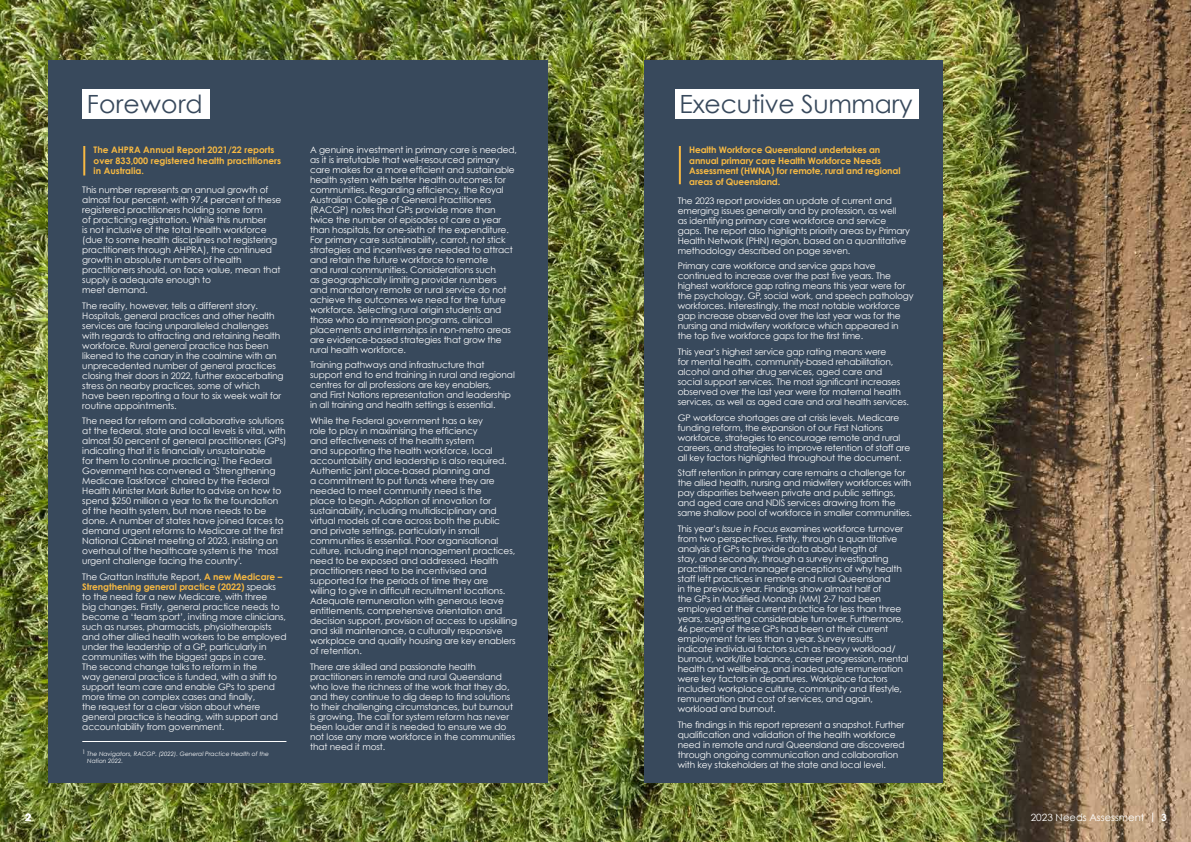
<style>
.page{position:relative;width:1191px;height:842px;background:#fff}
.page>*{position:absolute;margin:0;border:0;box-sizing:border-box;transform-origin:0 0}
.t1{font:25.1px "Century Gothic";letter-spacing:-.01em;color:#38495c}
.t2{font:25.1px "Century Gothic";letter-spacing:.01em;color:#38495c}
.t3{font:10px "Century Gothic";color:#fff}
.t4{font:700 10px "Century Gothic";color:#fff}
.t5{font:9px/10px "Century Gothic";letter-spacing:-.01em;color:#fff}
.t6{font:700 9px/10.8px "Century Gothic";letter-spacing:-.015em;color:#f7b942}
.t7{font:italic 6px/7.5px "Century Gothic";color:#fff}
.s1{font-style:italic}
.s2{font-weight:700;color:#f7b942}
.s3{font-weight:700}
</style>
<div class="page">
<img style="left:0;top:0;width:1191px;height:842px">
<div style="left:49px;top:60px;width:498px;height:723px;background:#38495c"></div>
<div style="left:643px;top:60px;width:299px;height:723px;background:#38495c"></div>
<div style="left:82px;top:89px;width:128px;height:30px;background:#fff"></div>
<div style="left:675px;top:89px;width:243px;height:30px;background:#fff"></div>
<hr style="left:83px;top:146px;width:2px;height:29px;background:#f7b942">
<hr style="left:679px;top:146px;width:2px;height:38px;background:#f7b942">
<hr style="left:82px;top:741px;width:204px;height:1px;background:#fff">
<h1 class="t2" style="left:87px;top:88px;width:117px">Foreword</h1>
<h1 class="t1" style="left:679px;top:88px;width:234px">Executive Summary</h1>
<p class="t6" style="left:689px;top:144px;width:213px">Health Workforce Queensland undertakes an annual primary care Health Workforce Needs Assessment (HWNA) for remote, rural and regional areas of Queensland.</p>
<p class="t5" style="left:678px;top:195px;width:234px">The 2023 report provides an update of current and emerging issues generally and by profession, as well<br>as identifying primary care workforce and service gaps. The report also highlights priority areas by Primary Health Network (PHN) region, based on a quantitative methodology described on page seven.</p>
<p class="t5" style="left:678px;top:261px;width:237px">Primary care workforce and service gaps have continued to increase over the past five years. The highest workforce gap rating means this year were for the psychology, GP, social work, and speech pathology workforces. Interestingly, the most notable workforce gap increase observed over the last year was for the nursing and midwifery workforce which appeared in the top five workforce gaps for the first time.</p>
<p class="t5" style="left:678px;top:347px;width:233px">This year’s highest service gap rating means were<br>for mental health, community-based rehabilitation, alcohol and other drug services, aged care and<br>social support services. The most significant increases observed over the last year were for maternal health services, as well as aged care and oral health services.</p>
<p class="t5" style="left:678px;top:412px;width:234px">GP workforce shortages are at crisis levels. Medicare funding reform, the expansion of our First Nations workforce, strategies to encourage remote and rural careers, and strategies to improve retention of staff are all key factors highlighted throughout the document.</p>
<p class="t5" style="left:678px;top:468px;width:236px">Staff retention in primary care remains a challenge for the allied health, nursing and midwifery workforces with pay disparities between private and public settings, and aged care and NDIS services drawing from the same shallow pool of workforce in smaller communities.</p>
<p class="t5" style="left:678px;top:524px;width:232px">This year’s <span class="s1">Issue in Focus</span> examines workforce turnover from two perspectives. Firstly, through a quantitative analysis of GPs to provide data about length of<br>stay, and secondly, through a survey investigating practitioner and manager perceptions of why health staff left practices in remote and rural Queensland<br>in the previous year. Findings show almost half of<br>the GPs in Modified Monash (MM) 2-7 had been employed at their current practice for less than three years, suggesting considerable turnover. Furthermore, 46 percent of these GPs had been at their current employment for less than a year. Survey results indicate individual factors such as heavy workload/ burnout, work/life balance, career progression, mental health and wellbeing, and inadequate remuneration were key factors in departures. Workplace factors included workplace culture, community and lifestyle, remuneration and cost of services, and again, workload and burnout.</p>
<p class="t5" style="left:678px;top:719px;width:228px">The findings in this report represent a snapshot. Further qualification and validation of the health workforce need in remote and rural Queensland are discovered through ongoing communication and collaboration with key stakeholders at the state and local level.</p>
<p class="t5" style="left:310px;top:144px;width:208px">A genuine investment in primary care is needed, as it is irrefutable that well-resourced primary care makes for a more efficient and sustainable health system with better health outcomes for communities. Regarding efficiency, the Royal Australian College of General Practitioners (RACGP) notes that GPs provide more than twice the number of episodes of care a year than hospitals, for one-sixth of the expenditure.<br>For primary care sustainability, carrot, not stick strategies and incentives are needed to attract and retain the future workforce to remote<br>and rural communities. Considerations such<br>as geographically limiting provider numbers<br>and mandatory remote or rural service do not achieve the outcomes we need for the future workforce. Selecting rural origin students and those who do immersion programs, clinical placements and internships in non-metro areas are evidence-based strategies that grow the rural health workforce.</p>
<p class="t5" style="left:310px;top:360px;width:206px">Training pathways and infrastructure that support end to end training in rural and regional centres for all professions are key enablers,<br>and First Nations representation and leadership in all training and health settings is essential.</p>
<p class="t5" style="left:310px;top:416px;width:208px">While the Federal government has a key<br>role to play in maximising the efficiency<br>and effectiveness of the health system<br>and supporting the health workforce, local accountability and leadership is also required.<br>Authentic joint place-based planning and<br>a commitment to put funds where they are needed to meet community need is the<br>place to begin. Adoption of innovation for sustainability, including multidisciplinary and virtual models of care across both the public and private settings, particularly in small communities is essential. Poor organisational culture, including inept management practices, need to be exposed and addressed. Health practitioners need to be incentivised and supported for the periods of time they are<br>willing to give in difficult recruitment locations.<br>Adequate remuneration with generous leave entitlements, comprehensive orientation and decision support, provision of access to upskilling and skill maintenance, a culturally responsive workplace and quality housing are key enablers of retention.</p>
<p class="t5" style="left:310px;top:661px;width:207px">There are skilled and passionate health practitioners in remote and rural Queensland who love the richness of the work that they do, and they continue to dig deep to find solutions to their challenging circumstances, but burnout is growing. The call for system reform has never been louder and it is needed to ensure we do not lose any more workforce in the communities that need it most.</p>
<p class="t6" style="left:94px;top:144px;width:189px">The AHPRA Annual Report 2021/22 reports over 833,000 registered health practitioners in Australia.</p>
<p class="t5" style="left:82px;top:184px;width:200px">This number represents an annual growth of almost four percent, with 97.4 percent of these registered practitioners holding some form<br>of practicing registration. While this number<br>is not inclusive of the total health workforce (due to some health disciplines not registering practitioners through AHPRA), the continued growth in absolute numbers of health practitioners should, on face value, mean that supply is adequate enough to<br>meet demand.</p>
<p class="t5" style="left:82px;top:300px;width:203px">The reality, however, tells a different story.<br>Hospitals, general practices and other health services are facing unparalleled challenges with regards to attracting and retaining health workforce. Rural general practice has been likened to the canary in the coalmine with an unprecedented number of general practices closing their doors in 2022, further exacerbating stress on nearby practices, some of which have been reporting a four to six week wait for routine appointments.</p>
<p class="t5" style="left:82px;top:416px;width:206px">The need for reform and collaborative solutions at the federal, state and local levels is vital, with almost 50 percent of general practitioners (GPs) indicating that it is financially unsustainable<br>for them to continue practicing.<sup>1</sup> The Federal Government has convened a ‘Strengthening Medicare Taskforce’ chaired by the Federal Health Minister Mark Butler to advise on how to spend $250 million a year to fix the foundation of the health system, but more needs to be done. A number of states have joined forces to demand urgent reforms to Medicare at the first National Cabinet meeting of 2023, insisting an overhaul of the healthcare system is the ‘most urgent challenge facing the country’.</p>
<p class="t5" style="left:82px;top:571px;width:206px">The Grattan Institute Report, <span class="s2">A new Medicare – Strengthening general practice (2022)</span> speaks to the need for a new Medicare, with three<br>big changes. Firstly, general practice needs to become a ‘team sport’, inviting more clinicians, such as nurses, pharmacists, physiotherapists and other allied health workers to be employed under the leadership of a GP, particularly in communities with the biggest gaps in care.<br>The second change talks to reform in the<br>way general practice is funded, with a shift to support team care and enable GPs to spend more time on complex cases and finally,<br>the request for a clear vision about where general practice is heading, with support and accountability from government.</p>
<p class="t7" style="left:87px;top:749px;width:183px;text-indent:-5px"><sup>1</sup> The Navigators, RACGP. (2022). General Practice Health of the<br>Nation 2022.</p>
<p class="t4" style="left:26px;top:811px;width:7px">2</p>
<p class="t3" style="left:1030px;top:811px;width:138px">2023 Needs Assessment <span class="s3">| 3</span></p>
</div>
